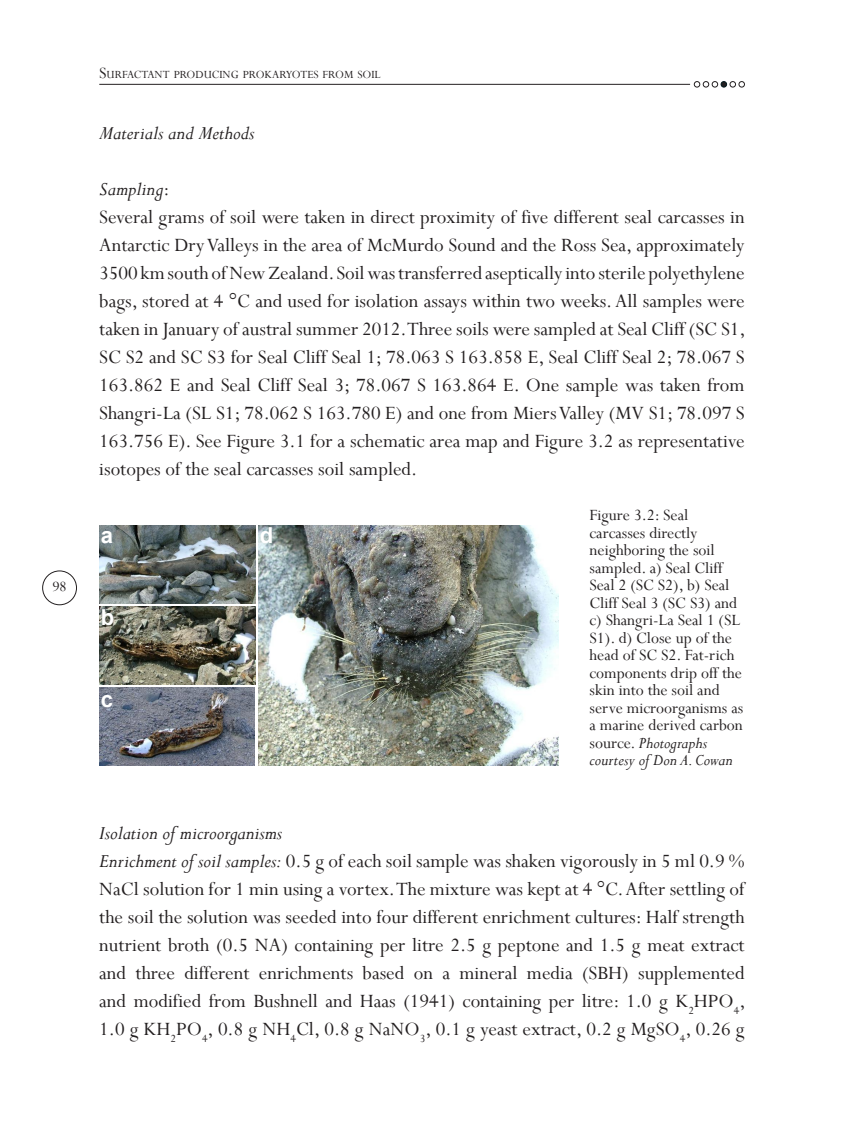
<style>
.page{position:relative;width:844px;height:1141px;background:#fff}
.page>*{position:absolute;margin:0;border:0;box-sizing:border-box;transform-origin:0 0}
.t1{font:700 22.05px "Arial";color:#fff}
.Absatz_klein{font:21px/28px "Perpetua";color:#231f20;text-align:justify}
.Absatz_klein-2{font:italic 21px "Perpetua";color:#231f20}
.Bidunterschrift_Bloc{font:17.5px/17.5px "Perpetua";color:#231f20}
.t2{font:15.75px "Perpetua";color:#231f20}
.t3{font:12.25px "Perpetua";color:#231f20}
.s1{font-size:17.5px}
.s2{font-style:normal}
.s3{font-style:italic}
</style>
<div class="page">
<div style="left:42px;top:570px;width:35px;height:35px;border:1px solid #231f20;border-radius:50%"></div>
<hr style="left:99px;top:84px;width:591px;height:1px;background:#231f20">
<svg style="left:693px;top:81px;width:51px;height:6px"></svg>
<img style="left:259px;top:525px;width:299px;height:240px">
<img style="left:99px;top:606px;width:156px;height:78px">
<img style="left:99px;top:687px;width:156px;height:78px">
<img style="left:99px;top:525px;width:156px;height:78px">
<p class="t2" style="left:52px;top:577px;width:16px">98</p>
<p class="t3" style="left:99px;top:67px;width:283px"><span class="s1">S</span>urfactant producing prokaryotes from soil</p>
<p class="Absatz_klein-2" style="left:99px;top:120px;width:157px">Materials and Methods</p>
<p class="Absatz_klein-2" style="left:99px;top:176px;width:72px">Sampling<span class="s2">:</span></p>
<p class="Absatz_klein" style="left:99px;top:203px;width:647px">Several grams of soil were taken in direct proximity of five different seal carcasses in Antarctic Dry Valleys in the area of McMurdo Sound and the Ross Sea, approximately 3500 km south of New Zealand. Soil was transferred aseptically into sterile polyethylene bags, stored at 4 °C and used for isolation assays within two weeks. All samples were taken in January of austral summer 2012. Three soils were sampled at Seal Cliff (SC S1, SC S2 and SC S3 for Seal Cliff Seal 1; 78.063 S 163.858 E, Seal Cliff Seal 2; 78.067 S 163.862 E and Seal Cliff Seal 3; 78.067 S 163.864 E. One sample was taken from Shangri-La (SL S1; 78.062 S 163.780 E) and one from Miers Valley (MV S1; 78.097 S 163.756 E). See Figure 3.1 for a schematic area map and Figure 3.2 as representative isotopes of the seal carcasses soil sampled.</p>
<p class="t1" style="left:101px;top:521px;width:14px">a</p>
<p class="t1" style="left:101px;top:603px;width:15px">b</p>
<p class="t1" style="left:101px;top:684px;width:14px">c</p>
<p class="t1" style="left:259px;top:521px;width:15px">d</p>
<p class="Bidunterschrift_Bloc" style="left:589px;top:506px;width:155px">Figure 3.2: Seal carcasses directly neighboring the soil sampled. a) Seal Cliff<br>Seal 2 (SC S2), b) Seal<br>Cliff Seal 3 (SC S3) and c) Shangri-La Seal 1 (SL<br>S1). d) Close up of the head of SC S2. Fat-rich components drip off the skin into the soil and serve microorganisms as a marine derived carbon source. <span class="s3">Photographs courtesy of Don A. Cowan</span></p>
<p class="Absatz_klein-2" style="left:99px;top:820px;width:184px">Isolation of microorganisms</p>
<p class="Absatz_klein" style="left:99px;top:847px;width:647px"><span class="s3">Enrichment of soil samples:</span> 0.5 g of each soil sample was shaken vigorously in 5 ml 0.9 % NaCl solution for 1 min using a vortex. The mixture was kept at 4 °C. After settling of the soil the solution was seeded into four different enrichment cultures: Half strength nutrient broth (0.5 NA) containing per litre 2.5 g peptone and 1.5 g meat extract and three different enrichments based on a mineral media (SBH) supplemented and modified from Bushnell and Haas (1941) containing per litre: 1.0 g K<sub>2</sub>HPO<sub>4</sub>, 1.0 g KH<sub>2</sub>PO<sub>4</sub>, 0.8 g NH<sub>4</sub>Cl, 0.8 g NaNO<sub>3</sub>, 0.1 g yeast extract, 0.2 g MgSO<sub>4</sub>, 0.26 g</p>
</div>
